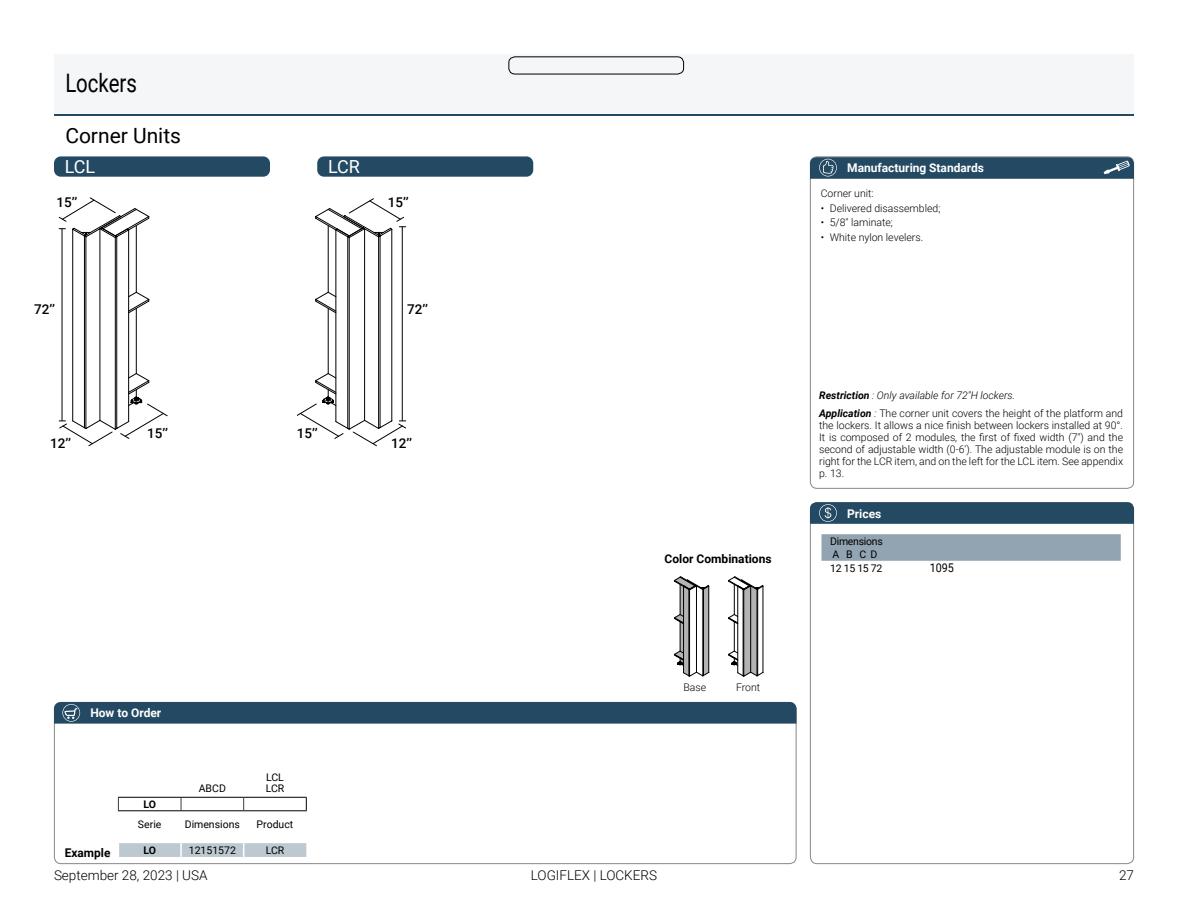
<style>
.page{position:relative;width:1188px;height:918px;background:#fff}
.page>*{position:absolute;margin:0;border:0;box-sizing:border-box;transform-origin:0 0}
.t1{font:25.5px "Roboto";color:#000;scale:.8 1}
.t2{font:21px "Roboto";color:#000}
.t3{font:18px "Roboto";letter-spacing:-.015em;color:#fff}
.t4{font:300 13.5px "Roboto";color:#000}
.t5{font:500 13.5px "Roboto";color:#000}
.t6{font:700 12px "Roboto";color:#fff}
.t7{font:700 12px "Roboto";color:#000}
.t8{font:12px "Roboto";color:#000;scale:.9 1}
.t9{font:300 10.5px/12px "Roboto";color:#000}
.t10{font:10.5px/10.5px "Roboto";color:#000}
.t11{font:10.5px/13.5px "Roboto";letter-spacing:-.025em;color:#000}
.t12{font:700 10.5px "Roboto";color:#000}
.s1{font-weight:700;font-style:italic}
.s2{font-style:italic}
</style>
<div class="page">
<div style="left:810px;top:156px;width:324px;height:333px;border:1px solid #878787;border-radius:6px"></div>
<div style="left:54px;top:702px;width:742px;height:22px;background:#244a63"></div>
<svg style="left:810px;top:502px;width:324px;height:22px;background:#294e66"></svg>
<hr style="left:54px;top:113px;width:1080px;height:3px;background:#244a63">
<div style="left:54px;top:54px;width:1080px;height:59px;background:#f4f6f7"></div>
<div style="left:317px;top:156px;width:216px;height:21px;background:#244a63;border-radius:7px"></div>
<div style="left:54px;top:156px;width:216px;height:21px;background:#244a63;border-radius:7px"></div>
<svg style="left:297px;top:198px;width:109px;height:248px"></svg>
<svg style="left:822px;top:534px;width:299px;height:27px;background:#93a5b2"></svg>
<svg style="left:810px;top:157px;width:324px;height:22px;background:#2c5169"></svg>
<svg style="left:674px;top:577px;width:35px;height:100px"></svg>
<svg style="left:728px;top:577px;width:35px;height:100px"></svg>
<svg style="left:59px;top:197px;width:109px;height:249px"></svg>
<svg style="left:119px;top:843px;width:187px;height:14px;background:#bfcad1"></svg>
<svg style="left:181px;top:798px;width:1px;height:12px"></svg>
<svg style="left:243px;top:798px;width:1px;height:12px"></svg>
<svg style="left:118px;top:798px;width:1px;height:12px"></svg>
<hr style="left:118px;top:797px;width:63px;height:1px;background:#000">
<hr style="left:181px;top:797px;width:63px;height:1px;background:#000">
<hr style="left:244px;top:797px;width:63px;height:1px;background:#000">
<hr style="left:118px;top:810px;width:63px;height:1px;background:#000">
<hr style="left:181px;top:810px;width:63px;height:1px;background:#000">
<hr style="left:244px;top:810px;width:63px;height:1px;background:#000">
<svg style="left:306px;top:798px;width:1px;height:12px"></svg>
<div style="left:508px;top:56px;width:176px;height:18px;border:1px solid #000;border-radius:6px"></div>
<h1 class="t1" style="left:65px;top:65px;width:91px">Lockers</h1>
<h2 class="t2" style="left:65px;top:121px;width:117px">Corner Units</h2>
<h3 class="t3" style="left:65px;top:154px;width:32px">LCL</h3>
<h3 class="t3" style="left:328px;top:154px;width:33px">LCR</h3>
<p class="t5" style="left:57px;top:193px;width:22px">15’’</p>
<p class="t5" style="left:388px;top:193px;width:22px">15’’</p>
<p class="t5" style="left:34px;top:299px;width:22px">72’’</p>
<p class="t5" style="left:407px;top:299px;width:22px">72’’</p>
<p class="t5" style="left:50px;top:433px;width:22px">12’’</p>
<p class="t5" style="left:147px;top:424px;width:22px">15’’</p>
<p class="t5" style="left:297px;top:424px;width:22px">15’’</p>
<p class="t5" style="left:391px;top:433px;width:22px">12’’</p>
<p class="t6" style="left:90px;top:705px;width:72px">How to Order</p>
<p class="t10" style="left:199px;top:783px;width:29px">ABCD</p>
<p class="t10" style="left:266px;top:772px;width:20px">LCL<br>LCR</p>
<p class="t12" style="left:143px;top:797px;width:14px">LO</p>
<p class="t10" style="left:138px;top:819px;width:25px">Serie</p>
<p class="t10" style="left:185px;top:819px;width:57px">Dimensions</p>
<p class="t10" style="left:257px;top:819px;width:38px">Product</p>
<p class="t7" style="left:65px;top:844px;width:47px">Example</p>
<p class="t12" style="left:143px;top:843px;width:14px">LO</p>
<p class="t10" style="left:189px;top:845px;width:49px">12151572</p>
<p class="t10" style="left:266px;top:845px;width:20px">LCR</p>
<p class="t4" style="left:54px;top:866px;width:155px">September 28, 2023 | USA</p>
<p class="t6" style="left:847px;top:159px;width:138px">Manufacturing Standards</p>
<p class="t9" style="left:821px;top:187px;width:54px">Corner unit:</p>
<p class="t9" style="left:821px;top:201px;width:121px">• Delivered disassembled;</p>
<p class="t9" style="left:821px;top:216px;width:74px">• 5/8" laminate;</p>
<p class="t9" style="left:821px;top:231px;width:104px">• White nylon levelers.</p>
<p class="t7" style="left:665px;top:550px;width:108px">Color Combinations</p>
<p class="t9" style="left:683px;top:681px;width:24px">Base</p>
<p class="t9" style="left:736px;top:681px;width:26px">Front</p>
<p class="t9" style="left:819px;top:385px;width:305px;line-height:18.8px"><span class="s1">Restriction</span> <span class="s2">: Only available for 72"H lockers.<br></span><span class="s1">Application</span> <span class="s2">:</span> The corner unit covers the height of the platform and</p>
<p class="t9" style="left:819px;top:419px;width:305px;text-align:justify">the lockers. It allows a nice finish between lockers installed at 90°.<br>It is composed of 2 modules, the first of fixed width (7'') and the second of adjustable width (0-6'). The adjustable module is on the right for the LCR item, and on the left for the LCL item. See appendix p. 13.</p>
<p class="t6" style="left:847px;top:505px;width:36px">Prices</p>
<p class="t11" style="left:830px;top:534px;width:54px">Dimensions<br>A B C D<br>12 15 15 72</p>
<p class="t8" style="left:930px;top:560px;width:28px">1095</p>
<p class="t4" style="left:531px;top:866px;width:128px">LOGIFLEX | LOCKERS</p>
<p class="t4" style="left:1119px;top:866px;width:16px">27</p>
</div>
